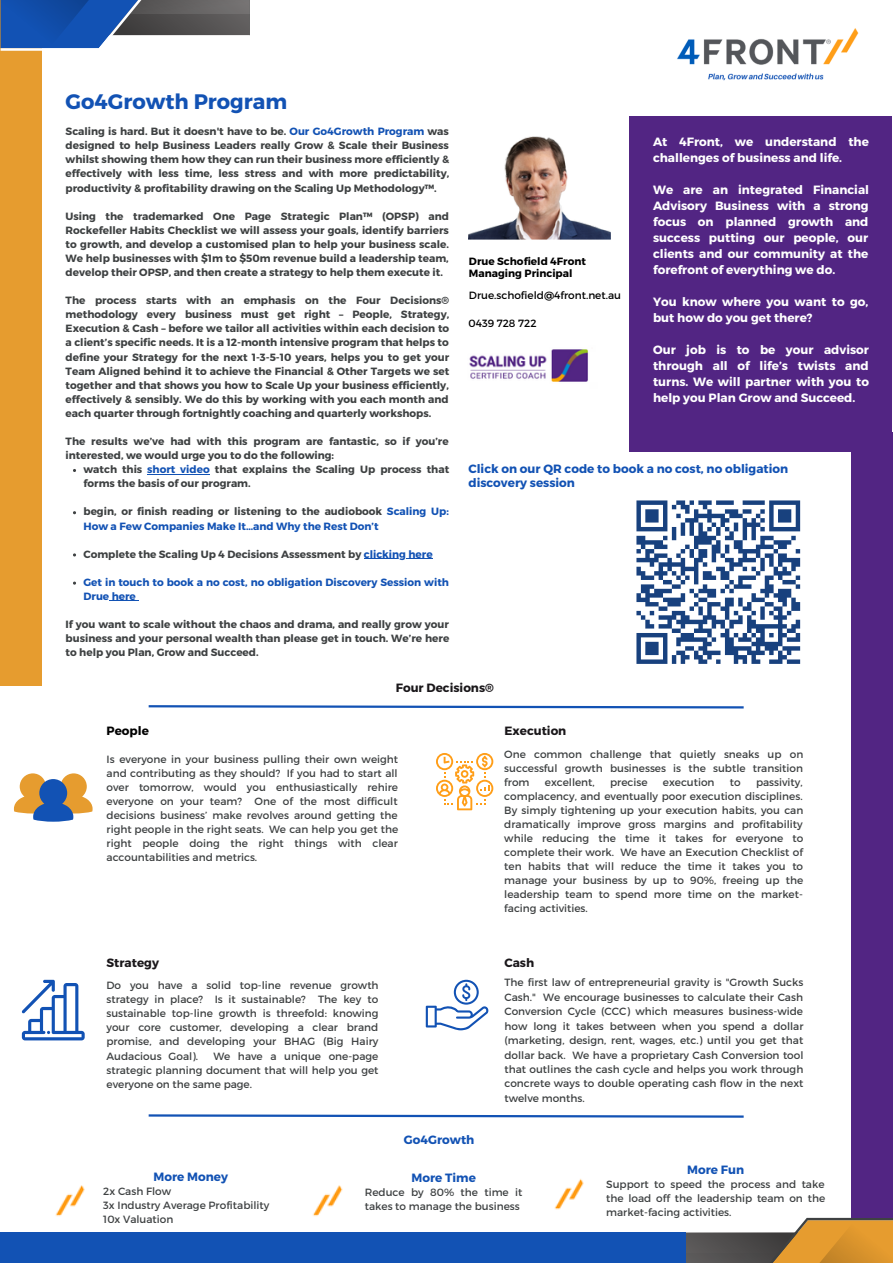
<style>
.page{position:relative;width:893px;height:1264px;background:#fff}
.page>*{position:absolute;margin:0;border:0;box-sizing:border-box;transform-origin:0 0}
.t1{font:700 21px "Montserrat";color:#1252b4}
.t2{font:700 12px/16px "Montserrat";color:#fff}
.t3{font:700 12px/14px "Montserrat";color:#1252b4}
.t4{font:700 12px "Montserrat";color:#1a171a}
.t5{font:700 12px "Montserrat";color:#000}
.t6{font:10.5px/14px "Montserrat";color:#3e4142;text-align:justify}
.t7{font:700 10.5px/14.1px "Montserrat";color:#3e4142;text-align:justify}
.t8{font:700 10.5px/14.1px "Montserrat";color:#1252b4}
.t9{font:10.5px "Montserrat";color:#000}
.t10{font:700 10.5px "Montserrat";color:#000}
.s1{color:#1252b4}
.s2{color:#3e4142}
</style>
<div class="page">
<div style="left:629px;top:116px;width:263px;height:336px;background:#522583"></div>
<svg style="left:14px;top:773px;width:79px;height:48px"></svg>
<svg style="left:22px;top:979px;width:63px;height:61px"></svg>
<svg style="left:436px;top:753px;width:57px;height:57px"></svg>
<svg style="left:426px;top:979px;width:62px;height:51px"></svg>
<img style="left:469px;top:136px;width:141px;height:103px">
<svg style="left:686px;top:1217px;width:206px;height:45px"></svg>
<svg style="left:148px;top:1114px;width:596px;height:4px"></svg>
<img style="left:469px;top:349px;width:119px;height:33px">
<div style="left:0;top:0;width:41px;height:685px;background:#e69c2f"></div>
<svg style="left:1px;top:0;width:249px;height:51px"></svg>
<div style="left:1px;top:1232px;width:685px;height:30px;background:#1252b4"></div>
<svg style="left:148px;top:705px;width:596px;height:4px"></svg>
<img style="left:55px;top:1185px;width:30px;height:32px">
<img style="left:312px;top:1185px;width:31px;height:32px">
<img style="left:554px;top:1178px;width:30px;height:32px">
<div style="left:851px;top:432px;width:41px;height:785px;background:#522583"></div>
<hr style="left:147px;top:474px;width:63px;height:1px;background:#1252b4">
<hr style="left:364px;top:558px;width:68px;height:1px;background:#1252b4">
<svg style="left:109px;top:600px;width:29px;height:1px"></svg>
<img style="left:636px;top:500px;width:165px;height:164px">
<img style="left:677px;top:28px;width:182px;height:53px">
<p class="t1" style="left:66px;top:88px;width:223px">Go4Growth Program</p>
<p class="t7" style="left:66px;top:124px;width:385px">Scaling is hard. But it doesn't have to be. <span class="s1">Our Go4Growth Program</span> was designed to help Business Leaders really Grow &amp; Scale their Business whilst showing them how they can run their business more efficiently &amp; effectively with less time, less stress and with more predictability, productivity &amp; profitability drawing on the Scaling Up Methodology™.</p>
<p class="t7" style="left:66px;top:208px;width:385px">Using the trademarked One Page Strategic Plan™ (OPSP) and Rockefeller Habits Checklist we will assess your goals, identify barriers to growth, and develop a customised plan to help your business scale.<br>We help businesses with $1m to $50m revenue build a leadership team, develop their OPSP, and then create a strategy to help them execute it.</p>
<p class="t7" style="left:66px;top:293px;width:385px">The process starts with an emphasis on the Four Decisions® methodology every business must get right – People, Strategy, Execution &amp; Cash – before we tailor all activities within each decision to a client’s specific needs. It is a 12-month intensive program that helps to define your Strategy for the next 1-3-5-10 years, helps you to get your Team Aligned behind it to achieve the Financial &amp; Other Targets we set together and that shows you how to Scale Up your business efficiently, effectively &amp; sensibly. We do this by working with you each month and each quarter through fortnightly coaching and quarterly workshops.</p>
<p class="t7" style="left:66px;top:434px;width:384px">The results we’ve had with this program are fantastic, so if you’re interested, we would urge you to do the following:</p>
<p class="t7" style="left:83px;top:462px;width:367px">watch this <span class="s1">short video</span> that explains the Scaling Up process that forms the basis of our program.</p>
<p class="t8" style="left:83px;top:504px;width:367px"><span class="s2">begin, or finish reading or listening to the audiobook</span> Scaling Up:<br>How a Few Companies Make It…and Why the Rest Don’t</p>
<p class="t7" style="left:83px;top:546px;width:350px">Complete the Scaling Up 4 Decisions Assessment by <span class="s1">clicking here</span></p>
<p class="t8" style="left:83px;top:574px;width:367px">Get in touch to book a no cost, no obligation Discovery Session with<br>Drue here</p>
<p class="t7" style="left:66px;top:617px;width:385px">If you want to scale without the chaos and drama, and really grow your business and your personal wealth than please get in touch. We’re here to help you Plan, Grow and Succeed.</p>
<p class="t10" style="left:469px;top:254px;width:119px">Drue Schofield 4Front</p>
<p class="t10" style="left:469px;top:266px;width:105px">Managing Principal</p>
<p class="t9" style="left:469px;top:288px;width:153px">Drue.schofield@4front.net.au</p>
<p class="t9" style="left:468px;top:316px;width:70px">0439 728 722</p>
<p class="t2" style="left:653px;top:133px;width:217px">At 4Front, we understand the challenges of business and life.</p>
<p class="t2" style="left:653px;top:181px;width:217px;text-align:justify">We are an integrated Financial Advisory Business with a strong focus on planned growth and success putting our people, our clients and our community at the forefront of everything we do.</p>
<p class="t2" style="left:653px;top:293px;width:217px">You know where you want to go, but how do you get there?</p>
<p class="t2" style="left:653px;top:341px;width:217px;text-align:justify">Our job is to be your advisor through all of life’s twists and turns. We will partner with you to help you Plan Grow and Succeed.</p>
<p class="t3" style="left:468px;top:461px;width:321px">Click on our QR code to book a no cost, no obligation discovery session</p>
<p class="t4" style="left:396px;top:680px;width:100px">Four Decisions®</p>
<p class="t5" style="left:107px;top:723px;width:44px">People</p>
<p class="t6" style="left:107px;top:752px;width:293px">Is everyone in your business pulling their own weight and contributing as they should? If you had to start all over tomorrow, would you enthusiastically rehire everyone on your team? One of the most difficult decisions business’ make revolves around getting the right people in the right seats. We can help you get the right people doing the right things with clear accountabilities and metrics.</p>
<p class="t4" style="left:504px;top:722px;width:63px">Execution</p>
<p class="t6" style="left:504px;top:747px;width:300px">One common challenge that quietly sneaks up on successful growth businesses is the subtle transition from</p>
<p class="t6" style="left:504px;top:775px;width:300px;text-indent:252px">passivity, complacency, and eventually poor execution disciplines.<br>By simply tightening up your execution habits, you can dramatically improve gross margins and profitability while reducing the time it takes for everyone to complete their work. We have an Execution Checklist of ten habits that will reduce the time it takes you to manage your business by up to 90%, freeing up the leadership team to spend more time on the market&shy;facing activities.</p>
<p class="t6" style="left:545px;top:775px;width:51px">excellent,</p>
<p class="t6" style="left:610px;top:775px;width:39px">precise</p>
<p class="t6" style="left:662px;top:775px;width:53px">execution</p>
<p class="t6" style="left:729px;top:775px;width:12px">to</p>
<p class="t4" style="left:107px;top:955px;width:54px">Strategy</p>
<p class="t6" style="left:106px;top:977px;width:273px">Do you have a solid top-line revenue growth strategy in place? Is it sustainable? The key to sustainable top-line growth is threefold: knowing your core customer, developing a clear brand promise, and developing your BHAG (Big Hairy Audacious Goal).</p>
<p class="t6" style="left:106px;top:1048px;width:273px;text-indent:107px">We have a unique one-page strategic planning document that will help you get everyone on the same page.</p>
<p class="t3" style="left:404px;top:1132px;width:72px">Go4Growth</p>
<p class="t4" style="left:504px;top:955px;width:31px">Cash</p>
<p class="t6" style="left:504px;top:974px;width:300px;line-height:14.4px">The first law of entrepreneurial gravity is "Growth Sucks Cash." We encourage businesses to calculate their Cash Conversion Cycle (CCC) which measures business-wide how long it takes between when you spend a dollar (marketing, design, rent, wages, etc.) until you get that dollar back. We have a proprietary Cash Conversion tool that outlines the cash cycle and helps you work through concrete ways to double operating cash flow in the next twelve months.</p>
<p class="t3" style="left:154px;top:1168px;width:76px">More Money</p>
<p class="t6" style="left:103px;top:1183px;width:69px">2x Cash Flow</p>
<p class="t6" style="left:103px;top:1197px;width:167px">3x Industry Average Profitability</p>
<p class="t6" style="left:103px;top:1211px;width:72px">10x Valuation</p>
<p class="t3" style="left:411px;top:1169px;width:66px">More Time</p>
<p class="t6" style="left:365px;top:1184px;width:159px">Reduce by 80% the time it takes to manage the business</p>
<p class="t3" style="left:687px;top:1162px;width:58px">More Fun</p>
<p class="t6" style="left:606px;top:1176px;width:220px">Support to speed the process and take the load off the leadership team on the market-facing activities.</p>
</div>
